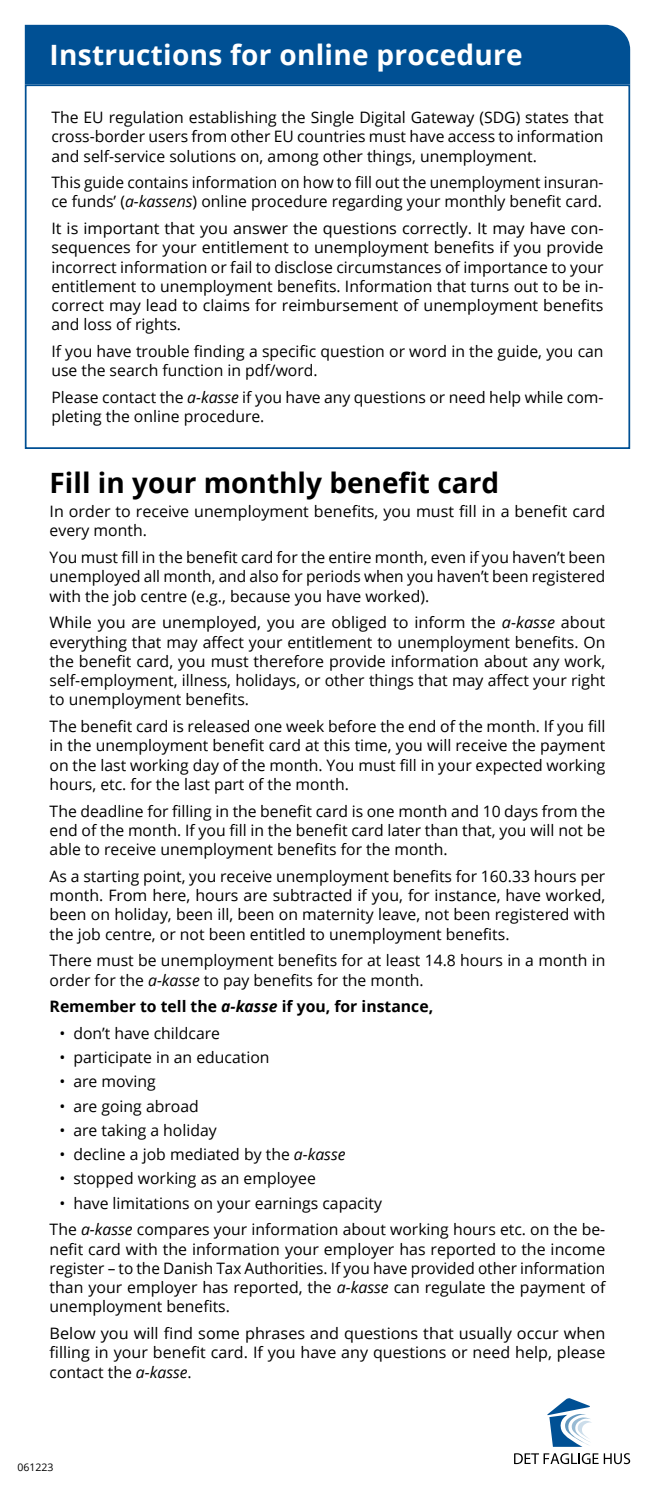
<style>
.page{position:relative;width:655px;height:1489px;background:#fff}
.page>*{position:absolute;margin:0;border:0;box-sizing:border-box;transform-origin:0 0}
.t1{font:700 28px "Open Sans";letter-spacing:.01em;color:#fff}
.t2{font:700 28px "Open Sans";color:#000}
.t3{font:15.75px/19.2px "Open Sans";color:#000;text-align:justify}
.t4{font:700 15.75px "Open Sans";color:#000}
.t5{font:10.5px "Open Sans";color:#000}
.s1{font-style:italic}
</style>
<div class="page">
<svg style="left:547px;top:1398px;width:45px;height:48px"></svg>
<svg style="left:514px;top:1453px;width:84px;height:10px"></svg>
<svg style="left:604px;top:1453px;width:26px;height:10px"></svg>
<div style="left:25px;top:25px;width:605px;height:59px;background:#005094"></div>
<div style="left:25px;top:84px;width:605px;height:365px;border:2px solid #005094"></div>
<h1 class="t1" style="left:50px;top:35px;width:475px">Instructions for online procedure</h1>
<p class="t3" style="left:51px;top:107px;width:554px">The EU regulation establishing the Single Digital Gateway (SDG) states that cross-border users from other EU countries must have access to information and self-service solutions on, among other things, unemployment.</p>
<p class="t3" style="left:51px;top:172px;width:554px">This guide contains information on how to fill out the unemployment insuran&shy;ce funds’ (<span class="s1">a-kassens</span>) online procedure regarding your monthly benefit card.</p>
<p class="t3" style="left:51px;top:218px;width:554px">It is important that you answer the questions correctly. It may have con&shy;sequences for your entitlement to unemployment benefits if you provide incorrect information or fail to disclose circumstances of importance to your entitlement to unemployment benefits. Information that turns out to be in&shy;correct may lead to claims for reimbursement of unemployment benefits and loss of rights.</p>
<p class="t3" style="left:51px;top:341px;width:554px">If you have trouble finding a specific question or word in the guide, you can use the search function in pdf/word.</p>
<p class="t3" style="left:51px;top:387px;width:554px">Please contact the <span class="s1">a-kasse</span> if you have any questions or need help while com&shy;pleting the online procedure.</p>
<h1 class="t2" style="left:50px;top:463px;width:451px">Fill in your monthly benefit card</h1>
<p class="t3" style="left:50px;top:501px;width:557px">In order to receive unemployment benefits, you must fill in a benefit card every month.</p>
<p class="t3" style="left:50px;top:547px;width:557px">You must fill in the benefit card for the entire month, even if you haven’t been unemployed all month, and also for periods when you haven’t been registered with the job centre (e.g., because you have worked).</p>
<p class="t3" style="left:50px;top:612px;width:557px">While you are unemployed, you are obliged to inform the <span class="s1">a-kasse</span> about everything that may affect your entitlement to unemployment benefits. On the benefit card, you must therefore provide information about any work, self-employment, illness, holidays, or other things that may affect your right to unemployment benefits.</p>
<p class="t3" style="left:50px;top:716px;width:557px">The benefit card is released one week before the end of the month. If you fill in the unemployment benefit card at this time, you will receive the payment on the last working day of the month. You must fill in your expected working hours, etc. for the last part of the month.</p>
<p class="t3" style="left:50px;top:800px;width:557px">The deadline for filling in the benefit card is one month and 10 days from the end of the month. If you fill in the benefit card later than that, you will not be able to receive unemployment benefits for the month.</p>
<p class="t3" style="left:50px;top:866px;width:557px">As a starting point, you receive unemployment benefits for 160.33 hours per month. From here, hours are subtracted if you, for instance, have worked, been on holiday, been ill, been on maternity leave, not been registered with the job centre, or not been entitled to unemployment benefits.</p>
<p class="t3" style="left:50px;top:950px;width:557px">There must be unemployment benefits for at least 14.8 hours in a month in order for the <span class="s1">a-kasse</span> to pay benefits for the month.</p>
<p class="t4" style="left:50px;top:995px;width:385px">Remember to tell the <span class="s1">a-kasse</span> if you, for instance,</p>
<p class="t3" style="left:60px;top:1023px;width:162px">• don’t have childcare</p>
<p class="t3" style="left:60px;top:1047px;width:211px">• participate in an education</p>
<p class="t3" style="left:60px;top:1071px;width:98px">• are moving</p>
<p class="t3" style="left:60px;top:1095px;width:141px">• are going abroad</p>
<p class="t3" style="left:60px;top:1120px;width:159px">• are taking a holiday</p>
<p class="t3" style="left:60px;top:1144px;width:287px">• decline a job mediated by the <span class="s1">a-kasse</span></p>
<p class="t3" style="left:60px;top:1168px;width:258px">• stopped working as an employee</p>
<p class="t3" style="left:50px;top:1188px;width:557px;line-height:26.8px;text-indent:10px">• have limitations on your earnings capacity<br>The <span class="s1">a-kasse</span> compares your information about working hours etc. on the be-</p>
<p class="t3" style="left:50px;top:1238px;width:557px">nefit card with the information your employer has reported to the income register – to the Danish Tax Authorities. If you have provided other information than your employer has reported, the <span class="s1">a-kasse</span> can regulate the payment of unemployment benefits.</p>
<p class="t3" style="left:50px;top:1323px;width:557px">Below you will find some phrases and questions that usually occur when filling in your benefit card. If you have any questions or need help, please contact the <span class="s1">a-kasse</span>.</p>
<p class="t5" style="left:18px;top:1460px;width:38px">061223</p>
</div>
